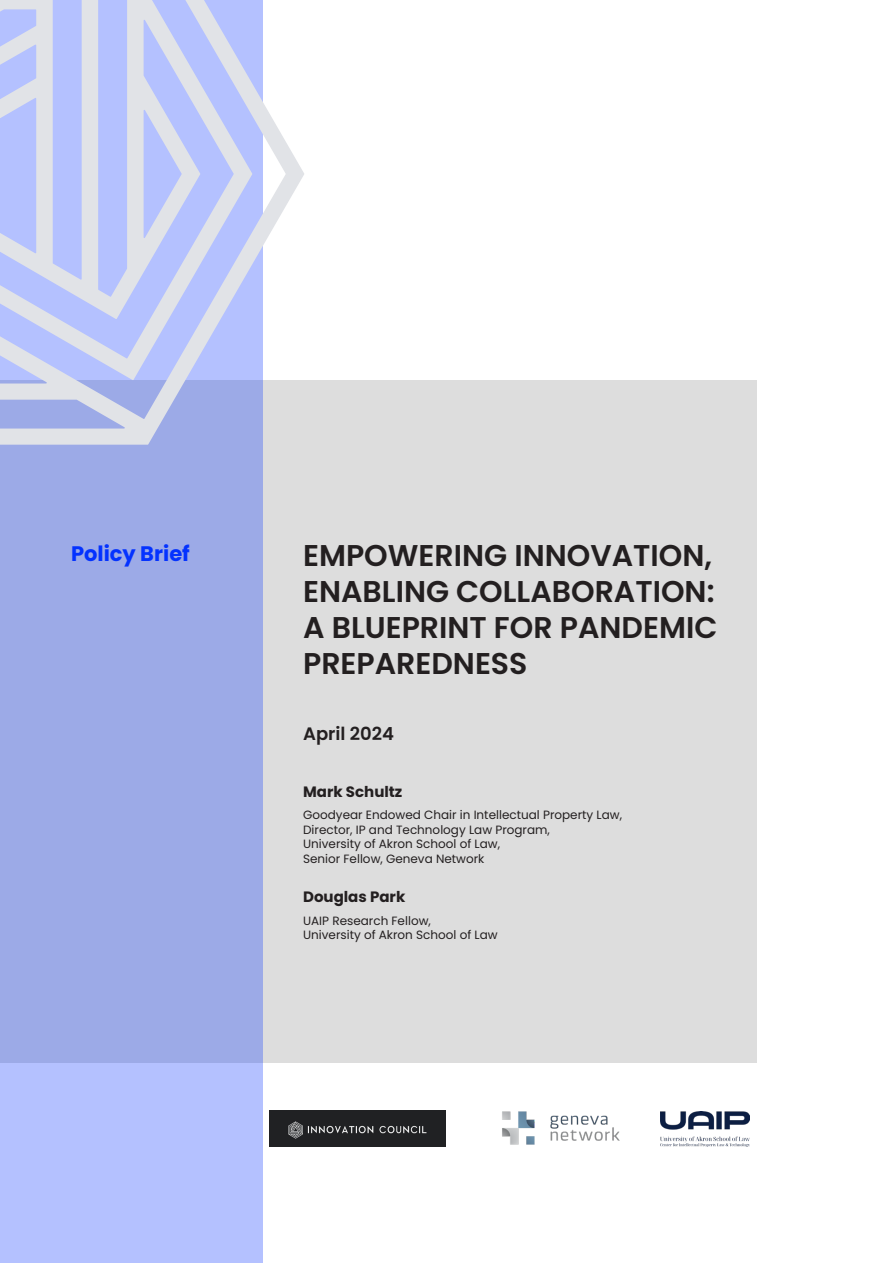
<style>
.page{position:relative;width:893px;height:1263px;background:#fff}
.page>*{position:absolute;margin:0;border:0;box-sizing:border-box;transform-origin:0 0}
.t1{font:600 30px/36px "Poppins";color:#231f20}
.Heading_3{font:700 21px "Poppins";color:#0432ff}
.t2{font:600 18px "Poppins";color:#231f20}
.t3{font:700 15px "Poppins";color:#231f20}
.t4{font:12px/14.4px "Poppins";color:#231f20}
</style>
<div class="page">
<div style="left:0;top:381px;width:757px;height:682px;background:#ddd"></div>
<svg style="left:0;top:445px;width:263px;height:818px;background:#a1afec"></svg>
<img style="left:269px;top:1110px;width:177px;height:36px">
<img style="left:502px;top:1111px;width:118px;height:34px">
<img style="left:661px;top:1111px;width:89px;height:36px">
<svg style="left:0;top:0;width:304px;height:445px;fill:#b4c1ff"></svg>
<p class="Heading_3" style="left:71px;top:541px;width:120px">Policy Brief</p>
<p class="t1" style="left:303px;top:538px;width:416px">EMPOWERING INNOVATION,<br>ENABLING COLLABORATION:<br>A BLUEPRINT FOR PANDEMIC<br>PREPAREDNESS</p>
<p class="t2" style="left:303px;top:723px;width:92px">April 2024</p>
<p class="t3" style="left:303px;top:782px;width:101px">Mark Schultz</p>
<p class="t4" style="left:303px;top:808px;width:320px">Goodyear Endowed Chair in Intellectual Property Law, Director, IP and Technology Law Program,<br>University of Akron School of Law,<br>Senior Fellow, Geneva Network</p>
<p class="t3" style="left:303px;top:888px;width:104px">Douglas Park</p>
<p class="t4" style="left:303px;top:913px;width:196px">UAIP Research Fellow,<br>University of Akron School of Law</p>
</div>
